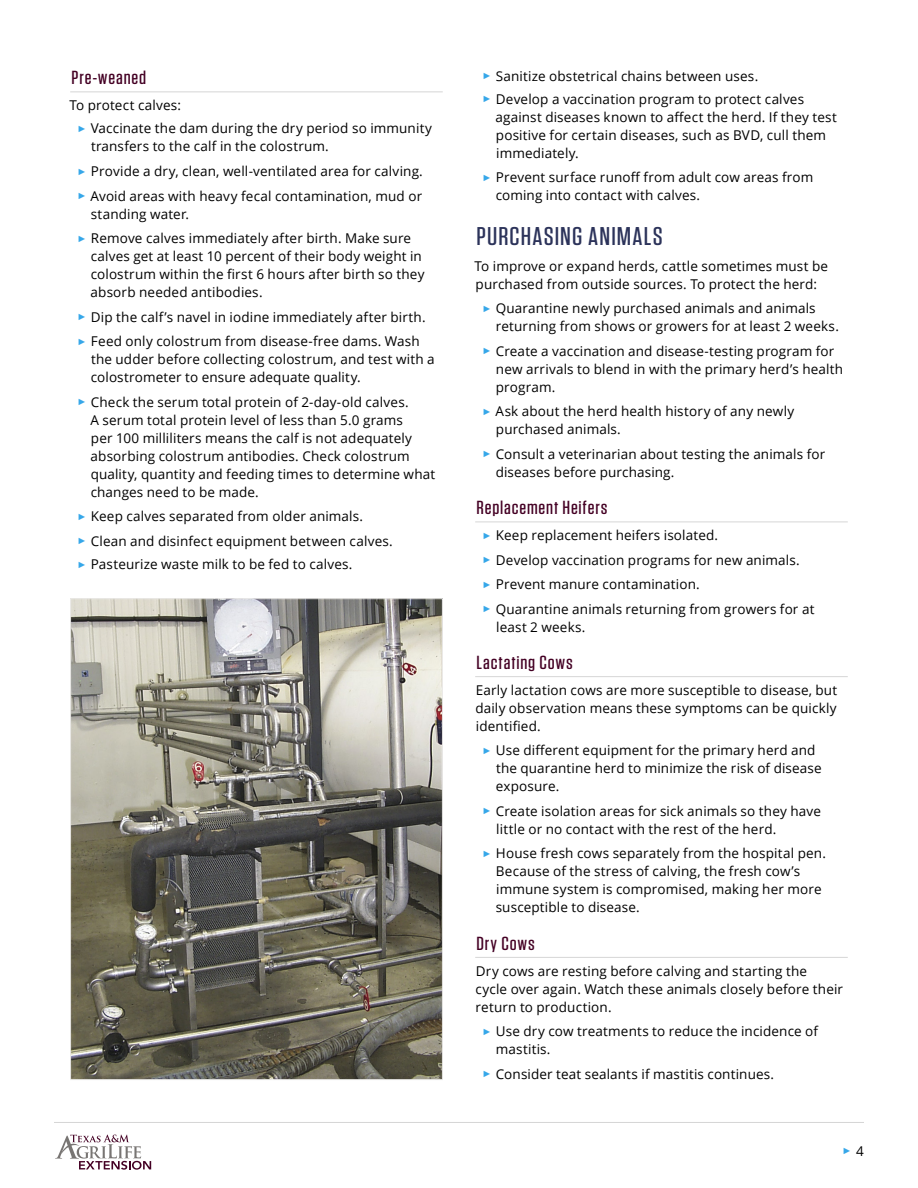
<style>
.page{position:relative;width:918px;height:1188px;background:#fff}
.page>*{position:absolute;margin:0;border:0;box-sizing:border-box;transform-origin:0 0}
.heading1{font:500 25.65px "Tungsten";letter-spacing:.04em;color:#2c335a;scale:1.11 1}
.heading2{font:500 18.9px "Tungsten";letter-spacing:.04em;color:#440024;scale:1.11 1}
.Bulleted_List_-_1_Co{font:13.5px/18px "Open Sans";letter-spacing:.01em;color:#000}
.Body{font:13.5px/18px "Open Sans";letter-spacing:.01em;color:#000}
.t1{font:9px "Arial";color:#36a7e9}
.s1{font-family:"Arial";font-size:9px;color:#36a7e9}
.s2{font-family:"Open Sans";font-size:13.5px;color:#000}
</style>
<div class="page">
<hr style="left:54px;top:1122px;width:810px;height:1px;background:#d6d6d6">
<svg style="left:55px;top:1135px;width:96px;height:35px"></svg>
<hr style="left:70px;top:91px;width:373px;height:1px;background:#d6d6d6">
<img style="left:72px;top:600px;width:369px;height:478px">
<hr style="left:475px;top:522px;width:373px;height:1px;background:#d6d6d6">
<hr style="left:475px;top:676px;width:373px;height:1px;background:#d6d6d6">
<hr style="left:475px;top:957px;width:373px;height:1px;background:#d6d6d6">
<h2 class="heading2" style="left:72px;top:68px;width:69px">Pre-weaned</h2>
<p class="Body" style="left:69px;top:96px;width:113px">To protect calves:</p>
<p class="Bulleted_List_-_1_Co" style="left:91px;top:119px;width:343px;text-indent:-14px"><span class="s1">►</span> Vaccinate the dam during the dry period so immunity transfers to the calf in the colostrum.</p>
<p class="Bulleted_List_-_1_Co" style="left:77px;top:162px;width:347px"><span class="s1">►</span> Provide a dry, clean, well-ventilated area for calving.</p>
<p class="Bulleted_List_-_1_Co" style="left:91px;top:186px;width:333px;text-indent:-13px"><span class="s1">►</span> Avoid areas with heavy fecal contamination, mud or standing water.</p>
<p class="Bulleted_List_-_1_Co" style="left:91px;top:229px;width:335px;text-indent:-13px"><span class="s1">►</span> Remove calves immediately after birth. Make sure calves get at least 10 percent of their body weight in colostrum within the first 6 hours after birth so they absorb needed antibodies.</p>
<p class="Bulleted_List_-_1_Co" style="left:77px;top:307px;width:350px"><span class="s1">►</span> Dip the calf’s navel in iodine immediately after birth.</p>
<p class="Bulleted_List_-_1_Co" style="left:91px;top:332px;width:346px;text-indent:-13px"><span class="s1">►</span> Feed only colostrum from disease-free dams. Wash the udder before collecting colostrum, and test with a colostrometer to ensure adequate quality.</p>
<p class="Bulleted_List_-_1_Co" style="left:91px;top:392px;width:346px;text-indent:-13px"><span class="s1">►</span> Check the serum total protein of 2-day-old calves.<br>A serum total protein level of less than 5.0 grams<br>per 100 milliliters means the calf is not adequately absorbing colostrum antibodies. Check colostrum quality, quantity and feeding times to determine what changes need to be made.</p>
<p class="Bulleted_List_-_1_Co" style="left:77px;top:507px;width:287px"><span class="s1">►</span> Keep calves separated from older animals.</p>
<p class="Bulleted_List_-_1_Co" style="left:77px;top:532px;width:317px"><span class="s1">►</span> Clean and disinfect equipment between calves.</p>
<p class="Bulleted_List_-_1_Co" style="left:77px;top:555px;width:276px"><span class="s1">►</span> Pasteurize waste milk to be fed to calves.</p>
<p class="Bulleted_List_-_1_Co" style="left:482px;top:66px;width:277px"><span class="s1">►</span> Sanitize obstetrical chains between uses.</p>
<p class="Bulleted_List_-_1_Co" style="left:496px;top:90px;width:343px;text-indent:-13px"><span class="s1">►</span> Develop a vaccination program to protect calves against diseases known to affect the herd. If they test positive for certain diseases, such as BVD, cull them immediately.</p>
<p class="Bulleted_List_-_1_Co" style="left:496px;top:168px;width:319px;text-indent:-13px"><span class="s1">►</span> Prevent surface runoff from adult cow areas from coming into contact with calves.</p>
<h1 class="heading1" style="left:476px;top:223px;width:169px">PURCHASING ANIMALS</h1>
<p class="Body" style="left:474px;top:257px;width:355px">To improve or expand herds, cattle sometimes must be purchased from outside sources. To protect the herd:</p>
<p class="Bulleted_List_-_1_Co" style="left:496px;top:299px;width:345px;text-indent:-13px"><span class="s1">►</span> Quarantine newly purchased animals and animals returning from shows or growers for at least 2 weeks.</p>
<p class="Bulleted_List_-_1_Co" style="left:496px;top:342px;width:349px;text-indent:-13px"><span class="s1">►</span> Create a vaccination and disease-testing program for new arrivals to blend in with the primary herd’s health program.</p>
<p class="Bulleted_List_-_1_Co" style="left:496px;top:402px;width:300px;text-indent:-13px"><span class="s1">►</span> Ask about the herd health history of any newly purchased animals.</p>
<p class="Bulleted_List_-_1_Co" style="left:496px;top:445px;width:331px;text-indent:-13px"><span class="s1">►</span> Consult a veterinarian about testing the animals for diseases before purchasing.</p>
<h2 class="heading2" style="left:477px;top:498px;width:120px">Replacement Heifers</h2>
<p class="Bulleted_List_-_1_Co" style="left:482px;top:526px;width:237px"><span class="s1">►</span> Keep replacement heifers isolated.</p>
<p class="Bulleted_List_-_1_Co" style="left:482px;top:550px;width:319px"><span class="s1">►</span> Develop vaccination programs for new animals.</p>
<p class="Bulleted_List_-_1_Co" style="left:482px;top:575px;width:219px"><span class="s1">►</span> Prevent manure contamination.</p>
<p class="Bulleted_List_-_1_Co" style="left:496px;top:599px;width:320px;text-indent:-14px"><span class="s1">►</span> Quarantine animals returning from growers for at least 2 weeks.</p>
<h2 class="heading2" style="left:477px;top:652px;width:88px">Lactating Cows</h2>
<p class="Body" style="left:475px;top:681px;width:363px;text-align:justify">Early lactation cows are more susceptible to disease, but daily observation means these symptoms can be quickly identified.</p>
<p class="Bulleted_List_-_1_Co" style="left:496px;top:741px;width:328px;text-indent:-13px"><span class="s1">►</span> Use different equipment for the primary herd and the quarantine herd to minimize the risk of disease exposure.</p>
<p class="Bulleted_List_-_1_Co" style="left:496px;top:802px;width:326px;text-indent:-14px"><span class="s1">►</span> Create isolation areas for sick animals so they have little or no contact with the rest of the herd.</p>
<p class="Bulleted_List_-_1_Co" style="left:496px;top:844px;width:332px;text-indent:-13px"><span class="s1">►</span> House fresh cows separately from the hospital pen.<br>Because of the stress of calving, the fresh cow’s immune system is compromised, making her more susceptible to disease.</p>
<h2 class="heading2" style="left:477px;top:933px;width:54px">Dry Cows</h2>
<p class="Body" style="left:475px;top:961px;width:369px">Dry cows are resting before calving and starting the<br>cycle over again. Watch these animals closely before their return to production.</p>
<p class="Bulleted_List_-_1_Co" style="left:496px;top:1022px;width:324px;text-indent:-13px"><span class="s1">►</span> Use dry cow treatments to reduce the incidence of mastitis.</p>
<p class="Bulleted_List_-_1_Co" style="left:482px;top:1064px;width:293px"><span class="s1">►</span> Consider teat sealants if mastitis continues.</p>
<p class="t1" style="left:843px;top:1145px;width:23px">► <span class="s2">4</span></p>
</div>
